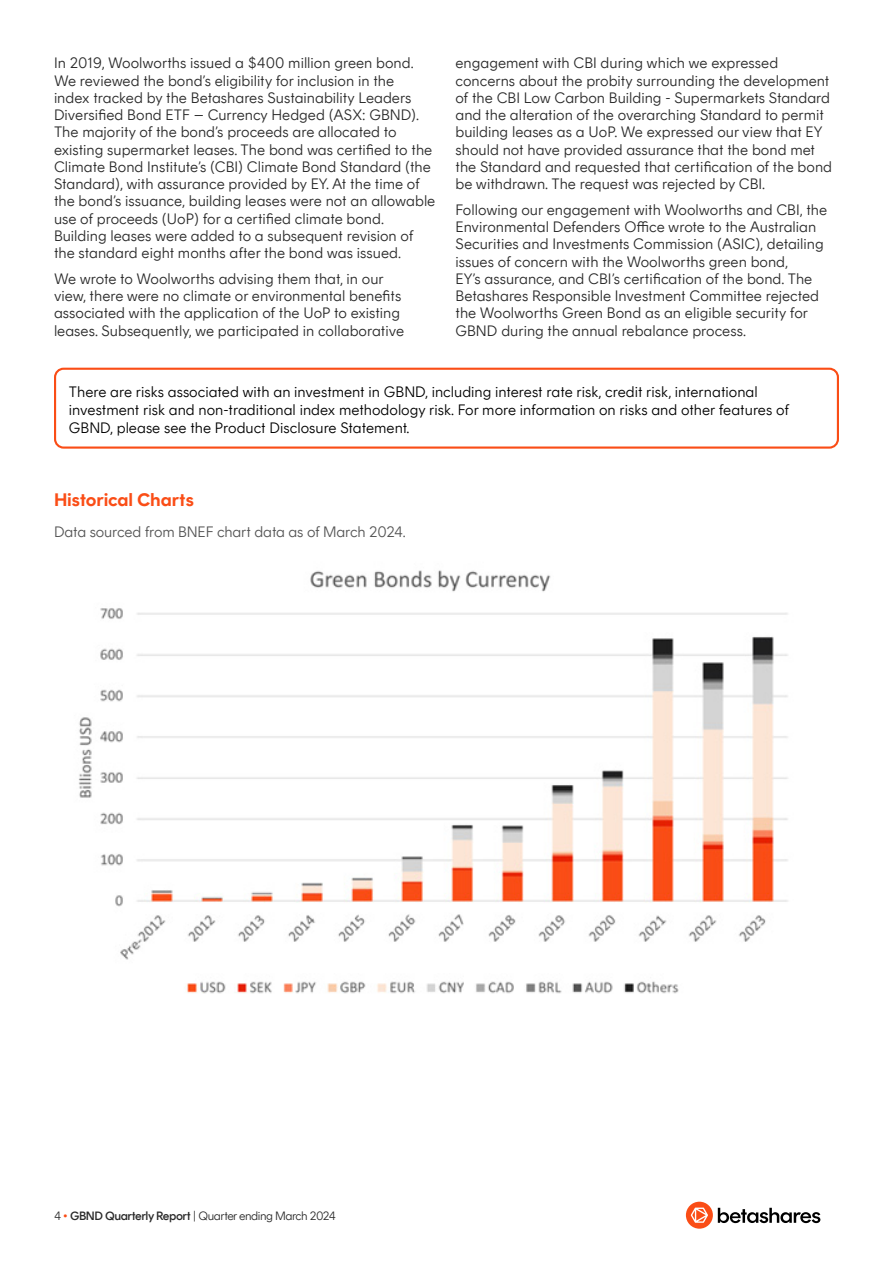
<style>
.page{position:relative;width:893px;height:1263px;background:#fff}
.page>*{position:absolute;margin:0;border:0;box-sizing:border-box;transform-origin:0 0}
.t1{font:700 18px "Rund Text";letter-spacing:-.01em;color:#fa4d16}
.t2{font:300 15px/17.2px "Rund Text";color:#292929}
.t3{font:300 15px/18px "Rund Text";color:#000}
.t4{font:300 15px "Rund Text";letter-spacing:-.01em;color:#545454}
.t5{font:300 12px "Rund Text";letter-spacing:-.04em;color:#292929}
.s1{color:#fa4d16}
.s2{font-weight:500}
</style>
<div class="page">
<img style="left:78px;top:570px;width:710px;height:424px">
<div style="left:54px;top:368px;width:785px;height:81px;border:2px solid #fa4d16;border-radius:9px"></div>
<div style="left:686px;top:1202px;width:27px;height:27px;background:#fa4d16;border-radius:50%"></div>
<svg style="left:691px;top:1207px;width:17px;height:16px"></svg>
<svg style="left:718px;top:1208px;width:102px;height:15px"></svg>
<p class="t2" style="left:54px;top:55px;width:383px">In 2019, Woolworths issued a $400 million green bond.<br>We reviewed the bond’s eligibility for inclusion in the<br>index tracked by the Betashares Sustainability Leaders Diversified Bond ETF – Currency Hedged (ASX: GBND).<br>The majority of the bond’s proceeds are allocated to existing supermarket leases. The bond was certified to the Climate Bond Institute’s (CBI) Climate Bond Standard (the Standard), with assurance provided by EY. At the time of the bond’s issuance, building leases were not an allowable use of proceeds (UoP) for a certified climate bond.<br>Building leases were added to a subsequent revision of the standard eight months after the bond was issued.</p>
<p class="t2" style="left:54px;top:270px;width:352px">We wrote to Woolworths advising them that, in our view, there were no climate or environmental benefits associated with the application of the UoP to existing leases. Subsequently, we participated in collaborative</p>
<p class="t2" style="left:455px;top:55px;width:378px">engagement with CBI during which we expressed concerns about the probity surrounding the development of the CBI Low Carbon Building - Supermarkets Standard and the alteration of the overarching Standard to permit building leases as a UoP. We expressed our view that EY should not have provided assurance that the bond met the Standard and requested that certification of the bond be withdrawn. The request was rejected by CBI.</p>
<p class="t2" style="left:455px;top:201px;width:373px">Following our engagement with Woolworths and CBI, the Environmental Defenders Office wrote to the Australian Securities and Investments Commission (ASIC), detailing issues of concern with the Woolworths green bond,<br>EY’s assurance, and CBI’s certification of the bond. The Betashares Responsible Investment Committee rejected the Woolworths Green Bond as an eligible security for GBND during the annual rebalance process.</p>
<p class="t3" style="left:69px;top:383px;width:722px">There are risks associated with an investment in GBND, including interest rate risk, credit risk, international investment risk and non-traditional index methodology risk. For more information on risks and other features of<br>GBND, please see the Product Disclosure Statement.</p>
<p class="t1" style="left:54px;top:489px;width:141px">Historical Charts</p>
<p class="t4" style="left:54px;top:523px;width:353px">Data sourced from BNEF chart data as of March 2024.</p>
<p class="t5" style="left:54px;top:1209px;width:283px">4 <span class="s1">•</span> <span class="s2">GBND Quarterly Report</span> | Quarter ending March 2024</p>
</div>
